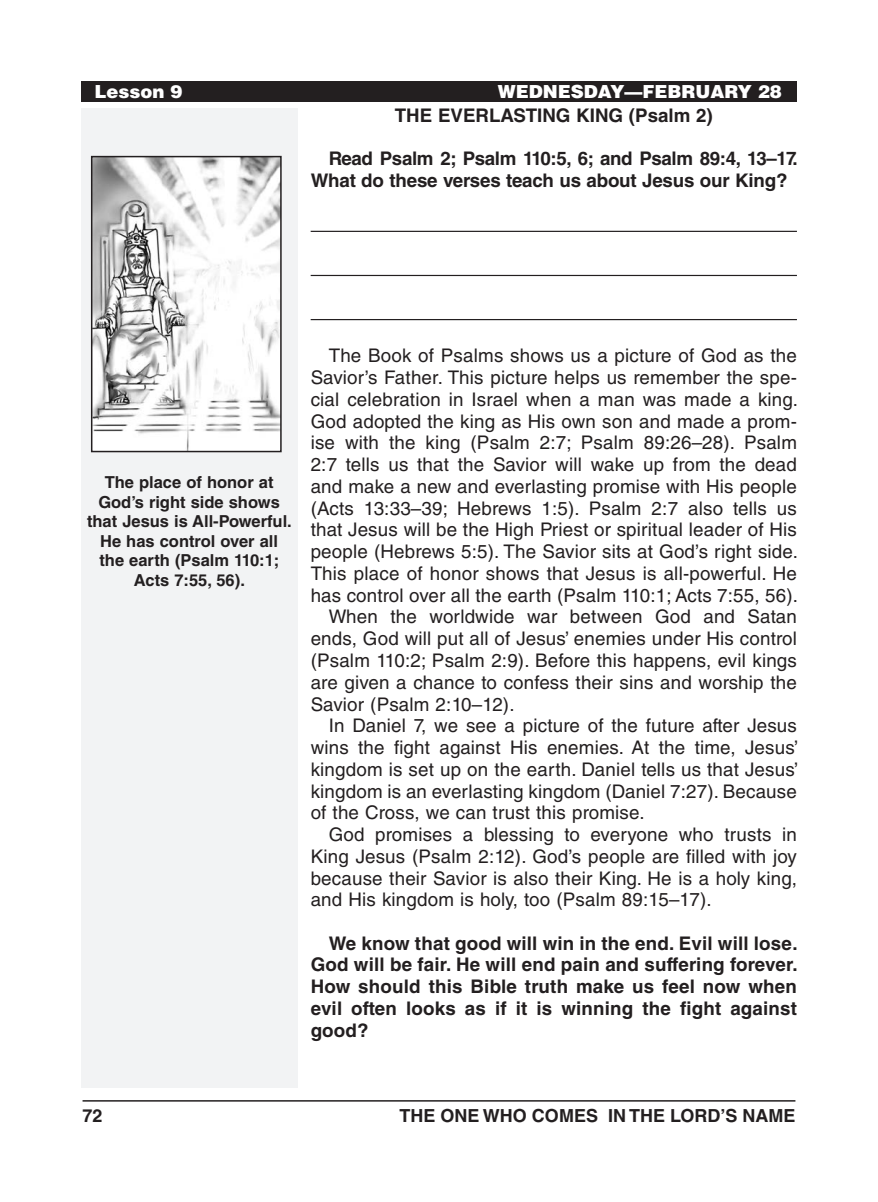
<style>
.page{position:relative;width:878px;height:1202px;background:#fff}
.page>*{position:absolute;margin:0;border:0;box-sizing:border-box;transform-origin:0 0}
.Body_Text{font:18.75px/21.8px "Helvetica LT Std";letter-spacing:.01em;color:#231f20;text-align:justify}
.Body_Text_Bold_Space{font:18.75px/21.8px "Helvetica LT Std";letter-spacing:.01em;color:#231f20;text-align:justify}
.Body_Text_Bold_Space-2{font:700 18.75px/21.8px "Helvetica LT Std";letter-spacing:-.01em;color:#231f20}
.Subheadings{font:700 18.75px "Helvetica LT Std";color:#231f20}
.t1{font:700 18px "Helvetica LT Std";color:#231f20}
.Running_Head_-_Right{font:900 18px "Helvetica LT Std";color:#fff}
.Image_Captions{font:700 16.5px/19.5px "Helvetica LT Std";color:#231f20;text-align:center}
</style>
<div class="page">
<hr style="left:82px;top:1100px;width:713px;height:1px;background:#231f20">
<div style="left:81px;top:108px;width:216px;height:979px;background:#f2f3f4"></div>
<div style="left:81px;top:81px;width:715px;height:20px;background:#231f20"></div>
<hr style="left:310px;top:231px;width:486px;height:1px;background:#231f20">
<hr style="left:310px;top:275px;width:486px;height:1px;background:#231f20">
<hr style="left:310px;top:319px;width:486px;height:1px;background:#231f20">
<img style="left:94px;top:159px;width:185px;height:290px">
<div style="left:91px;top:156px;width:191px;height:296px;border:2px solid #231f20"></div>
<p class="Running_Head_-_Right" style="left:94px;top:79px;width:90px">Lesson 9</p>
<p class="Running_Head_-_Right" style="left:497px;top:79px;width:286px">WEDNESDAY—FEBRUARY 28</p>
<p class="Subheadings" style="left:395px;top:103px;width:319px">THE EVERLASTING KING (Psalm 2)</p>
<p class="Body_Text_Bold_Space-2" style="left:310px;top:147px;width:488px;text-indent:18px">Read Psalm 2; Psalm 110:5, 6; and Psalm 89:4, 13–17.<br>What do these verses teach us about Jesus our King?</p>
<p class="Image_Captions" style="left:87px;top:472px;width:206px">The place of honor at<br>God’s right side shows that Jesus is All-Powerful.<br>He has control over all</p>
<p class="Image_Captions" style="left:99px;top:550px;width:181px">the earth (Psalm 110:1;<br>Acts 7:55, 56).</p>
<p class="Body_Text_Bold_Space" style="left:310px;top:345px;width:489px;text-indent:18px">The Book of Psalms shows us a picture of God as the Savior’s Father. This picture helps us remember the spe&shy;cial celebration in Israel when a man was made a king.<br>God adopted the king as His own son and made a prom&shy;ise with the king (Psalm 2:7; Psalm 89:26–28). Psalm 2:7 tells us that the Savior will wake up from the dead and make a new and everlasting promise with His people (Acts 13:33–39; Hebrews 1:5). Psalm 2:7 also tells us that Jesus will be the High Priest or spiritual leader of His people (Hebrews 5:5). The Savior sits at God’s right side.<br>This place of honor shows that Jesus is all-powerful. He has control over all the earth (Psalm 110:1; Acts 7:55, 56).</p>
<p class="Body_Text" style="left:310px;top:606px;width:488px;text-indent:18px">When the worldwide war between God and Satan ends, God will put all of Jesus’ enemies under His control (Psalm 110:2; Psalm 2:9). Before this happens, evil kings are given a chance to confess their sins and worship the Savior (Psalm 2:10–12).</p>
<p class="Body_Text" style="left:310px;top:714px;width:489px;text-indent:18px">In Daniel 7, we see a picture of the future after Jesus wins the fight against His enemies. At the time, Jesus’ kingdom is set up on the earth. Daniel tells us that Jesus’ kingdom is an everlasting kingdom (Daniel 7:27). Because of the Cross, we can trust this promise.</p>
<p class="Body_Text" style="left:310px;top:823px;width:487px;text-indent:18px">God promises a blessing to everyone who trusts in King Jesus (Psalm 2:12). God’s people are filled with joy because their Savior is also their King. He is a holy king, and His kingdom is holy, too (Psalm 89:15–17).</p>
<p class="Body_Text_Bold_Space-2" style="left:310px;top:932px;width:488px;text-align:justify;text-indent:18px">We know that good will win in the end. Evil will lose.<br>God will be fair. He will end pain and suffering forever.<br>How should this Bible truth make us feel now when evil often looks as if it is winning the fight against good?</p>
<p class="t1" style="left:82px;top:1104px;width:22px">72</p>
<p class="t1" style="left:399px;top:1104px;width:397px">THE ONE WHO COMES IN THE LORD’S NAME</p>
</div>
